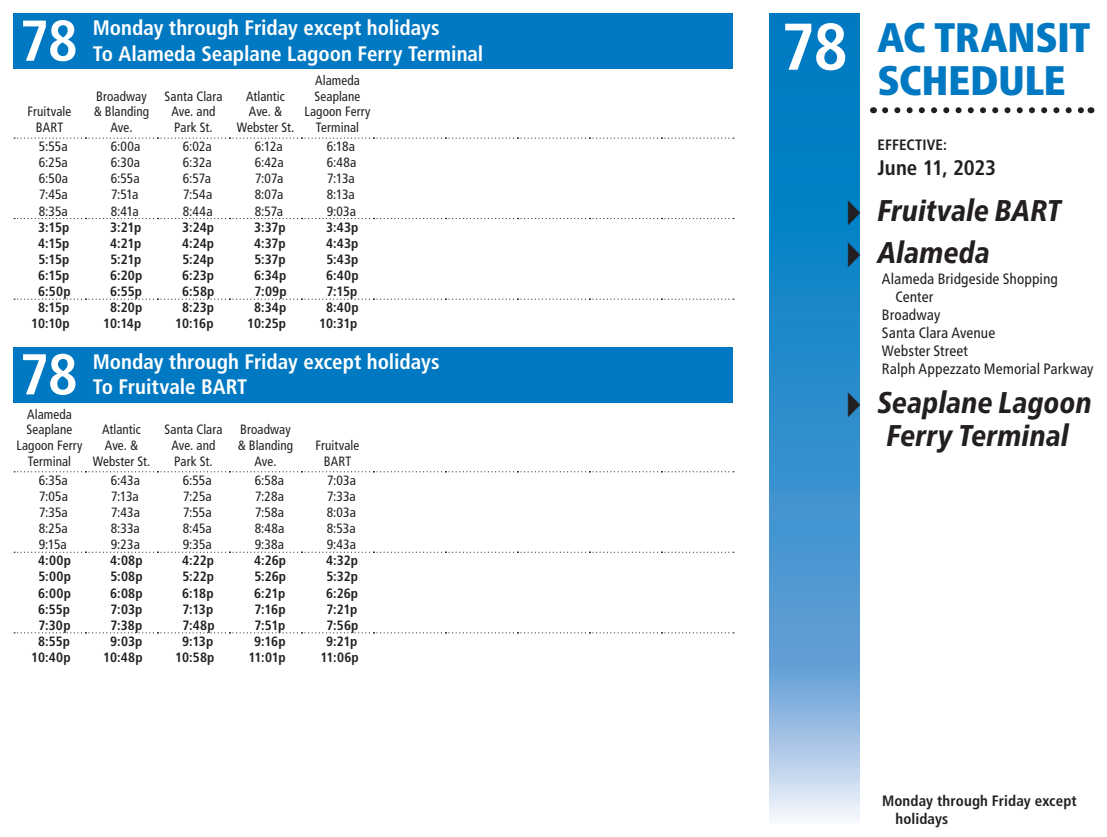
<style>
.page{position:relative;width:1107px;height:837px;background:#fff}
.page>*{position:absolute;margin:0;border:0;box-sizing:border-box;transform-origin:0 0}
.CoverLine2{font:700 condensed 66px "Frutiger LT Std";color:#fff}
.t1{font:700 condensed 57.6px "Frutiger LT Std";color:#fff}
.t2{font:900 condensed 41.25px/43.5px "Frutiger Neue LTW1 G";letter-spacing:-.005em;color:#0079c2}
.t3{font:italic 800 condensed 30px/42px "Frutiger Neue LTW1 G";color:#231f20}
.t4{font:700 condensed 21px/25.5px "Frutiger LT Std";color:#fff}
.t5{font:700 condensed 21px "Frutiger LT Std";letter-spacing:-.01em;color:#231f20}
.t6{font:condensed 15px "Frutiger Neue LTW1 G";color:#231f20}
.t7{font:700 condensed 15px/18px "Frutiger LT Std";letter-spacing:.01em;color:#231f20}
.t8{font:condensed 13.5px/15.8px "Frutiger LT Std";letter-spacing:.005em;color:#231f20;text-align:center}
.t9{font:700 condensed 13.5px "Frutiger LT Std";letter-spacing:.01em;color:#231f20}
.s1{font-family:"Lucida Grande";font-weight:400;font-style:normal;font-stretch:normal;font-size:42px}
</style>
<div class="page">
<svg style="left:770px;top:14px;width:90px;height:807px;background:#3d95d0"></svg>
<svg style="left:885px;top:107px;width:199px;height:6px"></svg>
<div style="left:14px;top:14px;width:720px;height:55px;background:#0079c2"></div>
<svg style="left:14px;top:218px;width:720px;height:1px"></svg>
<svg style="left:14px;top:299px;width:720px;height:1px"></svg>
<svg style="left:14px;top:138px;width:720px;height:1px"></svg>
<div style="left:14px;top:347px;width:720px;height:55px;background:#0079c2"></div>
<svg style="left:14px;top:552px;width:720px;height:1px"></svg>
<svg style="left:14px;top:632px;width:720px;height:1px"></svg>
<svg style="left:14px;top:471px;width:720px;height:1px"></svg>
<h2 class="t1" style="left:20px;top:7px;width:60px">78</h2>
<h3 class="t4" style="left:93px;top:15px;width:392px">Monday through Friday except holidays<br>To Alameda Seaplane Lagoon Ferry Terminal</h3>
<p class="t8" style="left:28px;top:104px;width:45px">Fruitvale<br>BART</p>
<p class="t8" style="left:94px;top:88px;width:57px">Broadway &amp; Blanding<br>Ave.</p>
<p class="t8" style="left:165px;top:88px;width:59px">Santa Clara<br>Ave. and<br>Park St.</p>
<p class="t8" style="left:237px;top:88px;width:59px">Atlantic<br>Ave. &amp;<br>Webster St.</p>
<p class="t8" style="left:304px;top:72px;width:68px">Alameda<br>Seaplane<br>Lagoon Ferry<br>Terminal</p>
<p class="t8" style="left:39px;top:139px;width:30px">5:55a</p>
<p class="t8" style="left:111px;top:139px;width:31px">6:00a</p>
<p class="t8" style="left:183px;top:139px;width:31px">6:02a</p>
<p class="t8" style="left:255px;top:139px;width:29px">6:12a</p>
<p class="t8" style="left:327px;top:139px;width:30px">6:18a</p>
<p class="t8" style="left:39px;top:155px;width:31px">6:25a</p>
<p class="t8" style="left:111px;top:155px;width:31px">6:30a</p>
<p class="t8" style="left:183px;top:155px;width:30px">6:32a</p>
<p class="t8" style="left:255px;top:155px;width:30px">6:42a</p>
<p class="t8" style="left:327px;top:155px;width:31px">6:48a</p>
<p class="t8" style="left:39px;top:171px;width:31px">6:50a</p>
<p class="t8" style="left:111px;top:171px;width:30px">6:55a</p>
<p class="t8" style="left:183px;top:171px;width:30px">6:57a</p>
<p class="t8" style="left:255px;top:171px;width:30px">7:07a</p>
<p class="t8" style="left:327px;top:171px;width:29px">7:13a</p>
<p class="t8" style="left:39px;top:187px;width:30px">7:45a</p>
<p class="t8" style="left:111px;top:187px;width:29px">7:51a</p>
<p class="t8" style="left:183px;top:187px;width:31px">7:54a</p>
<p class="t8" style="left:255px;top:187px;width:30px">8:07a</p>
<p class="t8" style="left:327px;top:187px;width:30px">8:13a</p>
<p class="t8" style="left:39px;top:203px;width:31px">8:35a</p>
<p class="t8" style="left:111px;top:203px;width:30px">8:41a</p>
<p class="t8" style="left:183px;top:203px;width:31px">8:44a</p>
<p class="t8" style="left:255px;top:203px;width:30px">8:57a</p>
<p class="t8" style="left:327px;top:203px;width:31px">9:03a</p>
<p class="t9" style="left:38px;top:219px;width:33px">3:15p</p>
<p class="t9" style="left:110px;top:219px;width:33px">3:21p</p>
<p class="t9" style="left:182px;top:219px;width:33px">3:24p</p>
<p class="t9" style="left:254px;top:219px;width:33px">3:37p</p>
<p class="t9" style="left:326px;top:219px;width:34px">3:43p</p>
<p class="t9" style="left:38px;top:235px;width:33px">4:15p</p>
<p class="t9" style="left:110px;top:235px;width:33px">4:21p</p>
<p class="t9" style="left:182px;top:235px;width:34px">4:24p</p>
<p class="t9" style="left:254px;top:235px;width:33px">4:37p</p>
<p class="t9" style="left:326px;top:235px;width:34px">4:43p</p>
<p class="t9" style="left:38px;top:251px;width:33px">5:15p</p>
<p class="t9" style="left:110px;top:251px;width:33px">5:21p</p>
<p class="t9" style="left:182px;top:251px;width:33px">5:24p</p>
<p class="t9" style="left:254px;top:251px;width:33px">5:37p</p>
<p class="t9" style="left:326px;top:251px;width:34px">5:43p</p>
<p class="t9" style="left:38px;top:267px;width:33px">6:15p</p>
<p class="t9" style="left:110px;top:267px;width:34px">6:20p</p>
<p class="t9" style="left:182px;top:267px;width:33px">6:23p</p>
<p class="t9" style="left:254px;top:267px;width:34px">6:34p</p>
<p class="t9" style="left:326px;top:267px;width:34px">6:40p</p>
<p class="t9" style="left:38px;top:283px;width:34px">6:50p</p>
<p class="t9" style="left:110px;top:283px;width:33px">6:55p</p>
<p class="t9" style="left:182px;top:283px;width:34px">6:58p</p>
<p class="t9" style="left:255px;top:283px;width:34px">7:09p</p>
<p class="t9" style="left:327px;top:283px;width:32px">7:15p</p>
<p class="t9" style="left:38px;top:300px;width:33px">8:15p</p>
<p class="t9" style="left:110px;top:300px;width:34px">8:20p</p>
<p class="t9" style="left:182px;top:300px;width:34px">8:23p</p>
<p class="t9" style="left:254px;top:300px;width:34px">8:34p</p>
<p class="t9" style="left:326px;top:300px;width:34px">8:40p</p>
<p class="t9" style="left:31px;top:316px;width:40px">10:10p</p>
<p class="t9" style="left:103px;top:316px;width:40px">10:14p</p>
<p class="t9" style="left:175px;top:316px;width:40px">10:16p</p>
<p class="t9" style="left:247px;top:316px;width:40px">10:25p</p>
<p class="t9" style="left:319px;top:316px;width:40px">10:31p</p>
<h2 class="t1" style="left:20px;top:340px;width:60px">78</h2>
<h3 class="t4" style="left:93px;top:349px;width:348px">Monday through Friday except holidays<br>To Fruitvale BART</h3>
<p class="t8" style="left:16px;top:406px;width:68px">Alameda<br>Seaplane<br>Lagoon Ferry<br>Terminal</p>
<p class="t8" style="left:93px;top:422px;width:59px">Atlantic<br>Ave. &amp;<br>Webster St.</p>
<p class="t8" style="left:165px;top:422px;width:59px">Santa Clara<br>Ave. and<br>Park St.</p>
<p class="t8" style="left:238px;top:422px;width:57px">Broadway &amp; Blanding<br>Ave.</p>
<p class="t8" style="left:316px;top:438px;width:45px">Fruitvale<br>BART</p>
<p class="t8" style="left:39px;top:472px;width:31px">6:35a</p>
<p class="t8" style="left:111px;top:472px;width:31px">6:43a</p>
<p class="t8" style="left:183px;top:472px;width:30px">6:55a</p>
<p class="t8" style="left:255px;top:472px;width:31px">6:58a</p>
<p class="t8" style="left:327px;top:472px;width:30px">7:03a</p>
<p class="t8" style="left:39px;top:488px;width:31px">7:05a</p>
<p class="t8" style="left:111px;top:488px;width:29px">7:13a</p>
<p class="t8" style="left:183px;top:488px;width:30px">7:25a</p>
<p class="t8" style="left:255px;top:488px;width:30px">7:28a</p>
<p class="t8" style="left:327px;top:488px;width:30px">7:33a</p>
<p class="t8" style="left:39px;top:505px;width:30px">7:35a</p>
<p class="t8" style="left:111px;top:505px;width:30px">7:43a</p>
<p class="t8" style="left:183px;top:505px;width:30px">7:55a</p>
<p class="t8" style="left:255px;top:505px;width:31px">7:58a</p>
<p class="t8" style="left:327px;top:505px;width:31px">8:03a</p>
<p class="t8" style="left:39px;top:521px;width:31px">8:25a</p>
<p class="t8" style="left:111px;top:521px;width:31px">8:33a</p>
<p class="t8" style="left:183px;top:521px;width:31px">8:45a</p>
<p class="t8" style="left:255px;top:521px;width:31px">8:48a</p>
<p class="t8" style="left:327px;top:521px;width:30px">8:53a</p>
<p class="t8" style="left:39px;top:537px;width:30px">9:15a</p>
<p class="t8" style="left:111px;top:537px;width:31px">9:23a</p>
<p class="t8" style="left:183px;top:537px;width:31px">9:35a</p>
<p class="t8" style="left:255px;top:537px;width:31px">9:38a</p>
<p class="t8" style="left:327px;top:537px;width:31px">9:43a</p>
<p class="t9" style="left:38px;top:553px;width:34px">4:00p</p>
<p class="t9" style="left:110px;top:553px;width:34px">4:08p</p>
<p class="t9" style="left:182px;top:553px;width:33px">4:22p</p>
<p class="t9" style="left:254px;top:553px;width:34px">4:26p</p>
<p class="t9" style="left:326px;top:553px;width:33px">4:32p</p>
<p class="t9" style="left:38px;top:569px;width:34px">5:00p</p>
<p class="t9" style="left:110px;top:569px;width:34px">5:08p</p>
<p class="t9" style="left:182px;top:569px;width:33px">5:22p</p>
<p class="t9" style="left:254px;top:569px;width:33px">5:26p</p>
<p class="t9" style="left:326px;top:569px;width:33px">5:32p</p>
<p class="t9" style="left:38px;top:585px;width:34px">6:00p</p>
<p class="t9" style="left:110px;top:585px;width:34px">6:08p</p>
<p class="t9" style="left:182px;top:585px;width:33px">6:18p</p>
<p class="t9" style="left:254px;top:585px;width:33px">6:21p</p>
<p class="t9" style="left:326px;top:585px;width:33px">6:26p</p>
<p class="t9" style="left:38px;top:601px;width:33px">6:55p</p>
<p class="t9" style="left:111px;top:601px;width:33px">7:03p</p>
<p class="t9" style="left:183px;top:601px;width:32px">7:13p</p>
<p class="t9" style="left:255px;top:601px;width:33px">7:16p</p>
<p class="t9" style="left:327px;top:601px;width:32px">7:21p</p>
<p class="t9" style="left:39px;top:617px;width:34px">7:30p</p>
<p class="t9" style="left:111px;top:617px;width:33px">7:38p</p>
<p class="t9" style="left:183px;top:617px;width:34px">7:48p</p>
<p class="t9" style="left:255px;top:617px;width:32px">7:51p</p>
<p class="t9" style="left:327px;top:617px;width:33px">7:56p</p>
<p class="t9" style="left:38px;top:633px;width:34px">8:55p</p>
<p class="t9" style="left:110px;top:633px;width:34px">9:03p</p>
<p class="t9" style="left:182px;top:633px;width:33px">9:13p</p>
<p class="t9" style="left:254px;top:633px;width:33px">9:16p</p>
<p class="t9" style="left:326px;top:633px;width:33px">9:21p</p>
<p class="t9" style="left:31px;top:649px;width:41px">10:40p</p>
<p class="t9" style="left:103px;top:649px;width:41px">10:48p</p>
<p class="t9" style="left:175px;top:649px;width:41px">10:58p</p>
<p class="t9" style="left:248px;top:649px;width:39px">11:01p</p>
<p class="t9" style="left:320px;top:649px;width:40px">11:06p</p>
<p class="CoverLine2" style="left:781px;top:8px;width:68px">78</p>
<h3 class="t2" style="left:878px;top:12px;width:214px">AC TRANSIT<br>SCHEDULE</h3>
<p class="t7" style="left:878px;top:136px;width:71px">EFFECTIVE:</p>
<h3 class="t5" style="left:878px;top:155px;width:120px">June 11, 2023</h3>
<p class="t3" style="left:841px;top:187px;width:222px"><span class="s1">▸</span> Fruitvale BART <span class="s1">▸</span> Alameda</p>
<p class="t6" style="left:882px;top:268px;width:178px">Alameda Bridgeside Shopping</p>
<p class="t6" style="left:895px;top:286px;width:39px">Center</p>
<p class="t6" style="left:882px;top:304px;width:60px">Broadway</p>
<p class="t6" style="left:882px;top:322px;width:115px">Santa Clara Avenue</p>
<p class="t6" style="left:882px;top:340px;width:88px">Webster Street</p>
<p class="t6" style="left:882px;top:358px;width:213px">Ralph Appezzato Memorial Parkway</p>
<p class="t3" style="left:886px;top:384px;width:207px;line-height:33px;text-indent:-46px"><span class="s1">▸</span> Seaplane Lagoon<br>Ferry Terminal</p>
<p class="t7" style="left:896px;top:791px;width:183px;text-indent:-14px">Monday through Friday except holidays</p>
</div>
